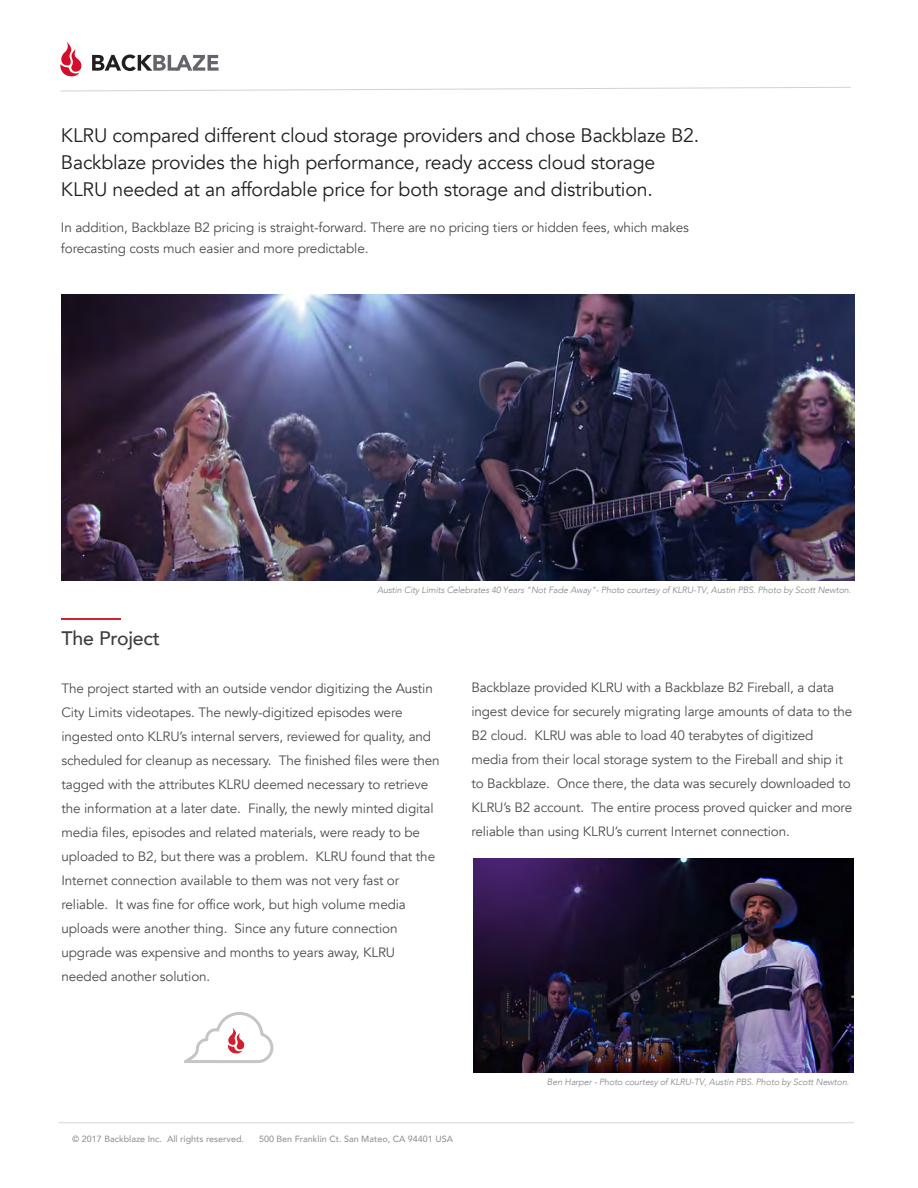
<style>
.page{position:relative;width:918px;height:1188px;background:#fff}
.page>*{position:absolute;margin:0;border:0;box-sizing:border-box;transform-origin:0 0}
.t1{font:19.5px/27px "Avenir";letter-spacing:-.01em;color:#231f20}
.t2{font:500 19.5px "Avenir";letter-spacing:-.01em;color:#3e3e3f}
.t3{font:13.5px/24px "Avenir";letter-spacing:-.01em;color:#4b4c4d}
.t4{font:italic 300 9px "Avenir";letter-spacing:-.01em;color:#808285}
.t5{font:500 9px "Avenir";color:#939598}
</style>
<div class="page">
<svg style="left:92px;top:55px;width:127px;height:16px"></svg>
<svg style="left:60px;top:42px;width:21px;height:34px"></svg>
<svg style="left:60px;top:87px;width:791px;height:5px"></svg>
<img style="left:474px;top:858px;width:379px;height:215px">
<img style="left:62px;top:294px;width:793px;height:287px">
<svg style="left:184px;top:1012px;width:90px;height:51px"></svg>
<hr style="left:62px;top:618px;width:59px;height:1px;background:#d42030">
<hr style="left:58px;top:1122px;width:796px;height:1px;background:#d4d5d7">
<h1 class="t1" style="left:61px;top:122px;width:640px">KLRU compared different cloud storage providers and chose Backblaze B2.<br>Backblaze provides the high performance, ready access cloud storage<br>KLRU needed at an affordable price for both storage and distribution.</h1>
<p class="t3" style="left:61px;top:217px;width:629px;line-height:21px">In addition, Backblaze B2 pricing is straight-forward. There are no pricing tiers or hidden fees, which makes forecasting costs much easier and more predictable.</p>
<p class="t4" style="left:377px;top:584px;width:476px">Austin City Limits Celebrates 40 Years "Not Fade Away"- Photo courtesy of KLRU-TV, Austin PBS. Photo by Scott Newton.</p>
<h1 class="t2" style="left:62px;top:622px;width:100px">The Project</h1>
<p class="t3" style="left:62px;top:677px;width:380px">The project started with an outside vendor digitizing the Austin City Limits videotapes. The newly-digitized episodes were ingested onto KLRU’s internal servers, reviewed for quality, and scheduled for cleanup as necessary. The finished files were then tagged with the attributes KLRU deemed necessary to retrieve the information at a later date. Finally, the newly minted digital media files, episodes and related materials, were ready to be uploaded to B2, but there was a problem. KLRU found that the Internet connection available to them was not very fast or reliable. It was fine for office work, but high volume media uploads were another thing. Since any future connection upgrade was expensive and months to years away, KLRU needed another solution.</p>
<p class="t3" style="left:471px;top:675px;width:383px">Backblaze provided KLRU with a Backblaze B2 Fireball, a data ingest device for securely migrating large amounts of data to the B2 cloud. KLRU was able to load 40 terabytes of digitized media from their local storage system to the Fireball and ship it to Backblaze. Once there, the data was securely downloaded to KLRU’s B2 account. The entire process proved quicker and more reliable than using KLRU’s current Internet connection.</p>
<p class="t5" style="left:72px;top:1131px;width:173px">© 2017 Backblaze Inc. All rights reserved.</p>
<p class="t5" style="left:259px;top:1131px;width:196px">500 Ben Franklin Ct. San Mateo, CA 94401 USA</p>
<p class="t4" style="left:547px;top:1077px;width:304px">Ben Harper - Photo courtesy of KLRU-TV, Austin PBS. Photo by Scott Newton.</p>
</div>
